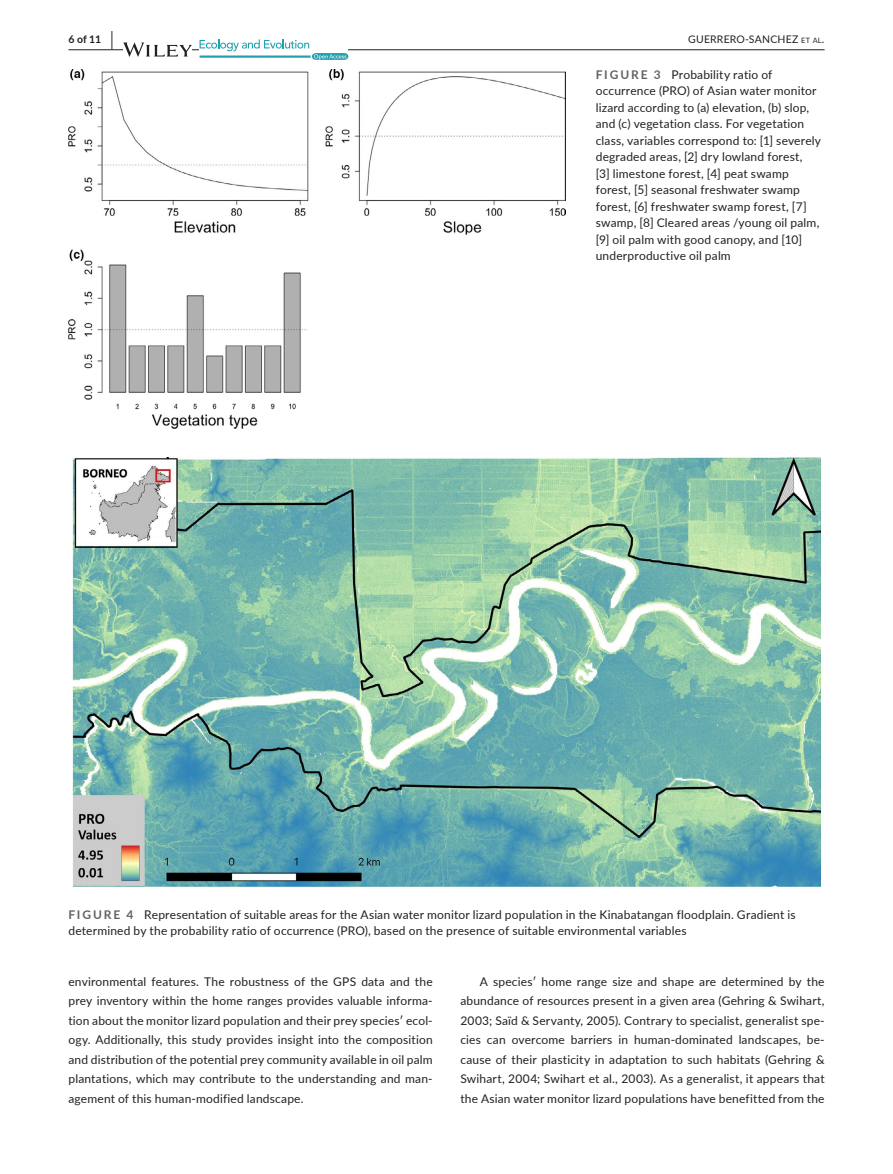
<style>
.page{position:relative;width:893px;height:1174px;background:#fff}
.page>*{position:absolute;margin:0;border:0;box-sizing:border-box;transform-origin:0 0}
.t1{font:12px/19.5px "Lato";letter-spacing:.015em;color:#231f20;text-align:justify}
.t2{font:10.5px "Lato";letter-spacing:.02em;color:#231f20}
.t3{font:700 10.5px "Lato";color:#231f20}
.s1{font-size:19.5px}
.s2{font-size:7.35px}
.s3{font-weight:700;color:#636366}
</style>
<div class="page">
<hr style="left:68px;top:49px;width:756px;height:1px;background:#231f20">
<svg style="left:123px;top:42px;width:69px;height:15px"></svg>
<svg style="left:200px;top:39px;width:148px;height:21px"></svg>
<img style="left:68px;top:69px;width:498px;height:359px">
<img style="left:72px;top:458px;width:749px;height:428px">
<p class="t3" style="left:68px;top:31px;width:46px">6 of 11 <span class="s1">|</span></p>
<p class="t2" style="left:688px;top:31px;width:138px">GUERRERO-SANCHEZ <span class="s2">et al</span>.</p>
<p class="t1" style="left:596px;top:66px;width:227px;line-height:16.5px;text-align:left"><span class="s3">FIGURE 3</span> Probability ratio of occurrence (PRO) of Asian water monitor lizard according to (a) elevation, (b) slop, and (c) vegetation class. For vegetation class, variables correspond to: [1] severely degraded areas, [2] dry lowland forest,<br>[3] limestone forest, [4] peat swamp forest, [5] seasonal freshwater swamp forest, [6] freshwater swamp forest, [7] swamp, [8] Cleared areas /young oil palm, [9] oil palm with good canopy, and [10] underproductive oil palm</p>
<p class="t1" style="left:68px;top:905px;width:729px;line-height:16.5px"><span class="s3">FIGURE 4</span> Representation of suitable areas for the Asian water monitor lizard population in the Kinabatangan floodplain. Gradient is determined by the probability ratio of occurrence (PRO), based on the presence of suitable environmental variables</p>
<p class="t1" style="left:68px;top:971px;width:366px">environmental features. The robustness of the GPS data and the prey inventory within the home ranges provides valuable informa&shy;tion about the monitor lizard population and their prey species′ ecol&shy;ogy. Additionally, this study provides insight into the composition and distribution of the potential prey community available in oil palm plantations, which may contribute to the understanding and man&shy;agement of this human-modified landscape.</p>
<p class="t1" style="left:460px;top:971px;width:366px;text-indent:19px">A species′ home range size and shape are determined by the abundance of resources present in a given area (Gehring &amp; Swihart, 2003; Saïd &amp; Servanty, 2005). Contrary to specialist, generalist spe&shy;cies can overcome barriers in human-dominated landscapes, be&shy;cause of their plasticity in adaptation to such habitats (Gehring &amp; Swihart, 2004; Swihart et al., 2003). As a generalist, it appears that the Asian water monitor lizard populations have benefitted from the</p>
</div>
